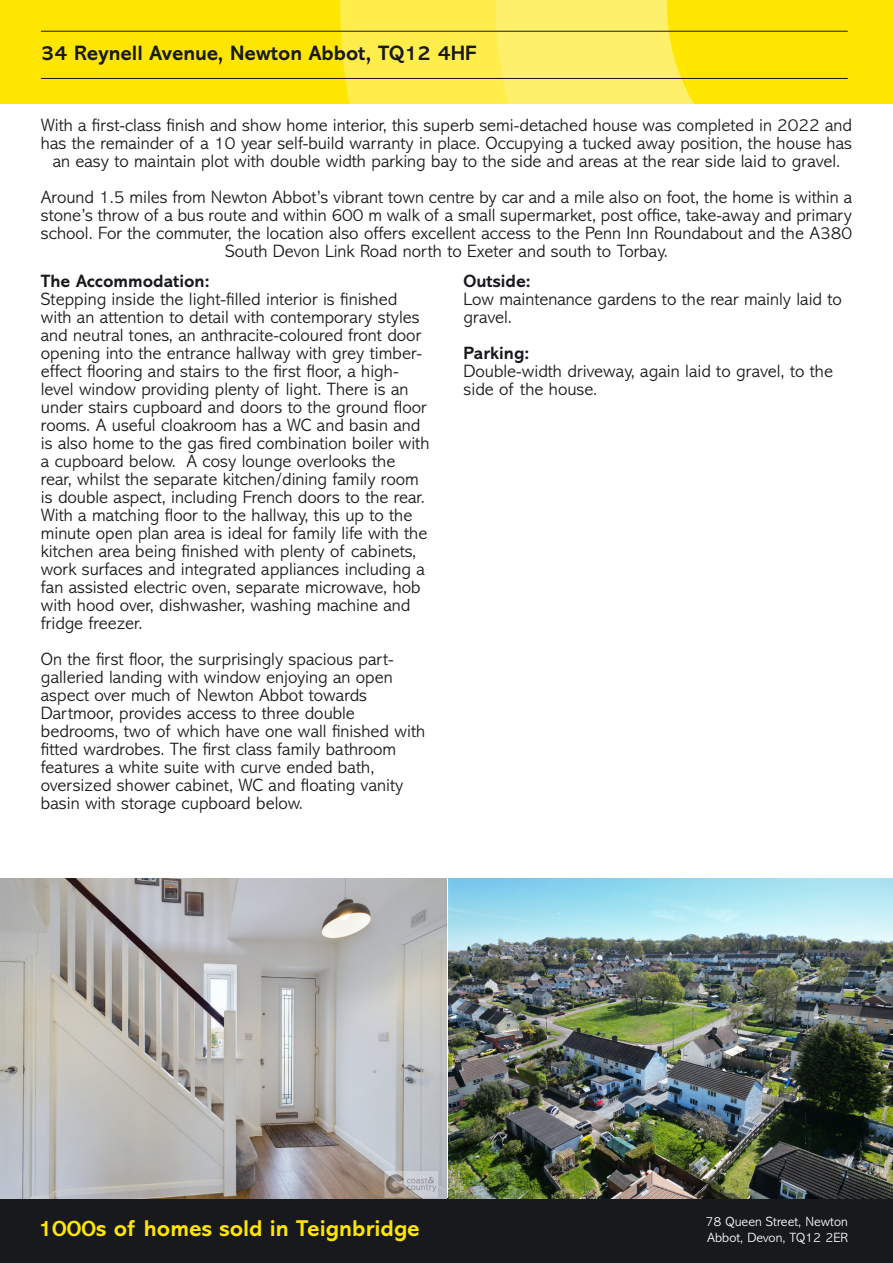
<style>
.page{position:relative;width:893px;height:1263px;background:#fff}
.page>*{position:absolute;margin:0;border:0;box-sizing:border-box;transform-origin:0 0}
.t1{font:700 23.1px "Abadi MT Std";color:#ffe601}
.t2{font:700 21px "Abadi MT Std";color:#17191c}
.t3{font:300 18px/18px "Abadi MT Std";color:#17191c}
.t4{font:700 18px "Abadi MT Std";color:#17191c}
.t5{font:300 13.5px/16.5px "Abadi MT Std";color:#fff}
</style>
<div class="page">
<div style="left:0;top:0;width:893px;height:103px;background:#ffe601"></div>
<div style="left:340px;top:0;width:481px;height:103px;background:#ffed4c"></div>
<svg style="left:496px;top:0;width:325px;height:103px;background:#feea3a"></svg>
<div style="left:0;top:1198px;width:893px;height:65px;background:#17191c"></div>
<hr style="left:41px;top:31px;width:807px;height:1px;background:#17191c">
<hr style="left:41px;top:78px;width:807px;height:1px;background:#17191c">
<img style="left:0;top:878px;width:446px;height:320px">
<img style="left:449px;top:878px;width:444px;height:320px">
<p class="t2" style="left:41px;top:41px;width:438px">34 Reynell Avenue, Newton Abbot, TQ12 4HF</p>
<p class="t3" style="left:41px;top:117px;width:813px;text-align:center">With a first-class finish and show home interior, this superb semi-detached house was completed in 2022 and has the remainder of a 10 year self-build warranty in place. Occupying a tucked away position, the house has an easy to maintain plot with double width parking bay to the side and areas at the rear side laid to gravel.</p>
<p class="t3" style="left:41px;top:189px;width:813px;text-align:center">Around 1.5 miles from Newton Abbot’s vibrant town centre by car and a mile also on foot, the home is within a stone’s throw of a bus route and within 600 m walk of a small supermarket, post office, take-away and primary school. For the commuter, the location also offers excellent access to the Penn Inn Roundabout and the A380<br>South Devon Link Road north to Exeter and south to Torbay.</p>
<p class="t4" style="left:41px;top:270px;width:170px">The Accommodation:</p>
<p class="t3" style="left:41px;top:290px;width:390px">Stepping inside the light-filled interior is finished with an attention to detail with contemporary styles and neutral tones, an anthracite-coloured front door opening into the entrance hallway with grey timber&shy;effect flooring and stairs to the first floor, a high&shy;level window providing plenty of light. There is an under stairs cupboard and doors to the ground floor rooms. A useful cloakroom has a WC and basin and is also home to the gas fired combination boiler with a cupboard below. A cosy lounge overlooks the rear, whilst the separate kitchen/dining family room is double aspect, including French doors to the rear.<br>With a matching floor to the hallway, this up to the minute open plan area is ideal for family life with the kitchen area being finished with plenty of cabinets, work surfaces and integrated appliances including a fan assisted electric oven, separate microwave, hob with hood over, dishwasher, washing machine and fridge freezer.</p>
<p class="t3" style="left:41px;top:650px;width:386px">On the first floor, the surprisingly spacious part&shy;galleried landing with window enjoying an open aspect over much of Newton Abbot towards Dartmoor, provides access to three double bedrooms, two of which have one wall finished with fitted wardrobes. The first class family bathroom features a white suite with curve ended bath, oversized shower cabinet, WC and floating vanity basin with storage cupboard below.</p>
<p class="t4" style="left:463px;top:270px;width:69px">Outside:</p>
<p class="t3" style="left:463px;top:290px;width:380px">Low maintenance gardens to the rear mainly laid to gravel.</p>
<p class="t4" style="left:463px;top:342px;width:67px">Parking:</p>
<p class="t3" style="left:463px;top:362px;width:371px">Double-width driveway, again laid to gravel, to the side of the house.</p>
<p class="t1" style="left:38px;top:1215px;width:383px">1000s of homes sold in Teignbridge</p>
<p class="t5" style="left:706px;top:1213px;width:144px">78 Queen Street, Newton<br>Abbot, Devon, TQ12 2ER</p>
</div>
